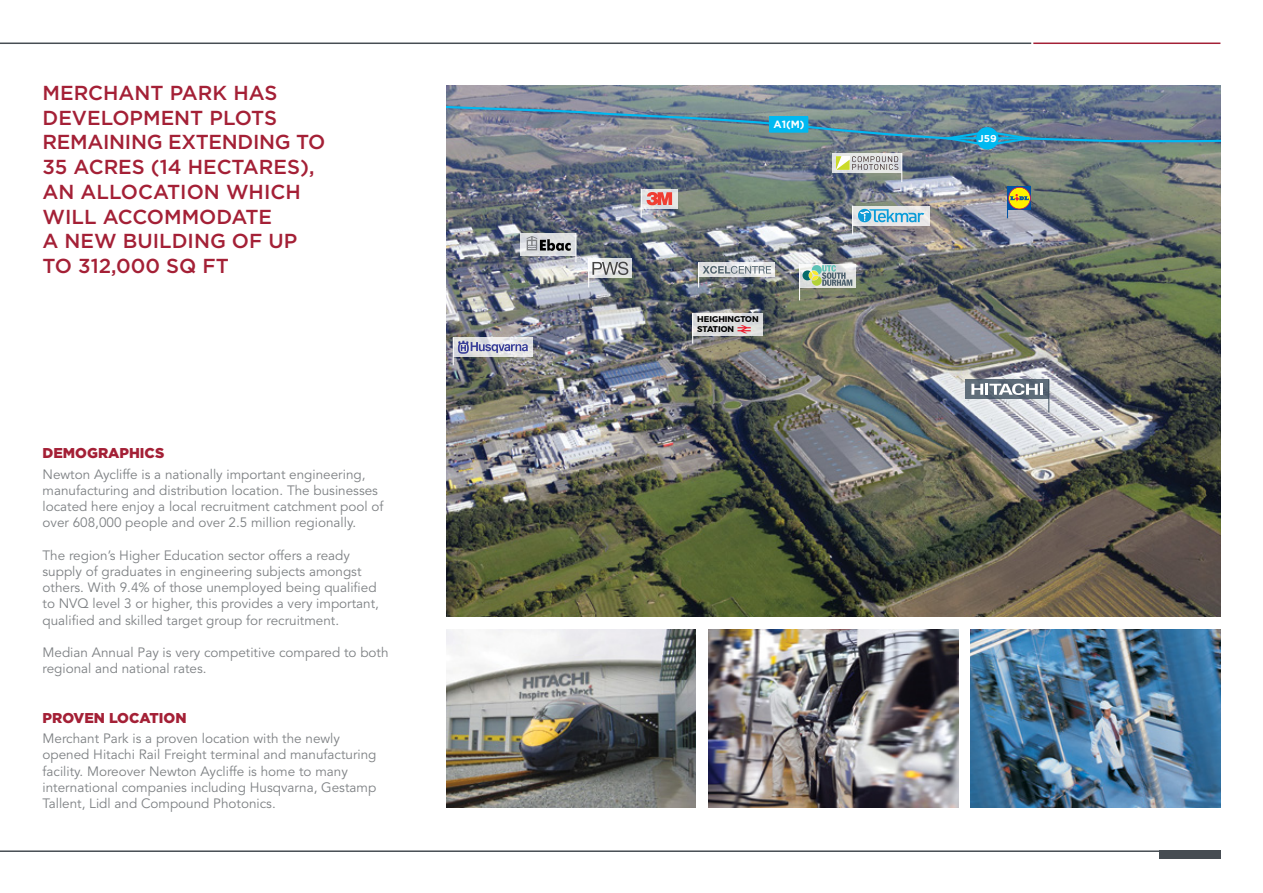
<style>
.page{position:relative;width:1263px;height:893px;background:#fff}
.page>*{position:absolute;margin:0;border:0;box-sizing:border-box;transform-origin:0 0}
.t1{font:500 20.25px/24.8px "Gotham";color:#a42036}
.t2{font:900 14.25px "Gotham";color:#a42036}
.t3{font:13.5px/16.2px "Avenir LT Std";color:#7e8184}
.t4{font:700 10.5px "Gotham";color:#fff}
.t5{font:700 10.05px "Gotham";color:#fff}
.t6{font:700 8.4px/10.1px "Montserrat";color:#000}
</style>
<div class="page">
<hr style="left:0;top:43px;width:1031px;height:1px;background:#474d53">
<hr style="left:1033px;top:43px;width:187px;height:1px;background:#a42036">
<hr style="left:0;top:850px;width:1220px;height:2px;background:#474d53">
<div style="left:1159px;top:850px;width:61px;height:9px;background:#474d53"></div>
<img style="left:446px;top:85px;width:774px;height:532px">
<div style="left:965px;top:379px;width:84px;height:20px;background:linear-gradient(to right,#5d6b78,#5a6876)"></div>
<svg style="left:971px;top:383px;width:72px;height:12px"></svg>
<hr style="left:1048px;top:379px;width:1px;height:33px;background:#3e4f5e">
<hr style="left:1007px;top:186px;width:1px;height:32px;background:#0054a6">
<svg style="left:520px;top:233px;width:7px;height:22px"></svg>
<svg style="left:771px;top:263px;width:4px;height:14px"></svg>
<hr style="left:799px;top:264px;width:1px;height:36px;background:#fff">
<div style="left:853px;top:206px;width:77px;height:20px;background:#eae9e7"></div>
<div style="left:641px;top:189px;width:36px;height:20px;background:linear-gradient(to bottom,#e3e5e4,#e5e7e4)"></div>
<svg style="left:698px;top:263px;width:73px;height:24px;background:#9fa4a9"></svg>
<div style="left:453px;top:337px;width:80px;height:20px;background:linear-gradient(to bottom,#d4d6dd,#ecebeb)"></div>
<svg style="left:527px;top:233px;width:49px;height:29px"></svg>
<svg style="left:641px;top:189px;width:31px;height:29px"></svg>
<div style="left:589px;top:258px;width:43px;height:20px;background:#dcddde"></div>
<svg style="left:693px;top:313px;width:70px;height:23px"></svg>
<hr style="left:692px;top:313px;width:1px;height:31px;background:#fff">
<svg style="left:737px;top:325px;width:14px;height:8px"></svg>
<svg style="left:453px;top:337px;width:75px;height:28px;background:#a8a9b7"></svg>
<svg style="left:852px;top:206px;width:72px;height:29px"></svg>
<div style="left:833px;top:153px;width:69px;height:20px;background:#e0e2e3"></div>
<svg style="left:800px;top:264px;width:55px;height:23px"></svg>
<svg style="left:588px;top:258px;width:40px;height:29px"></svg>
<svg style="left:836px;top:153px;width:66px;height:29px"></svg>
<div style="left:1007px;top:186px;width:24px;height:24px;background:#0054a6"></div>
<svg style="left:1008px;top:187px;width:23px;height:22px"></svg>
<svg style="left:802px;top:265px;width:50px;height:21px"></svg>
<svg style="left:976px;top:127px;width:22px;height:23px"></svg>
<svg style="left:446px;top:105px;width:774px;height:42px;background:#6c8595"></svg>
<img style="left:446px;top:630px;width:250px;height:178px">
<img style="left:971px;top:630px;width:249px;height:178px">
<img style="left:709px;top:630px;width:249px;height:178px">
<h1 class="t1" style="left:43px;top:80px;width:34px">MERCHANT</h1>
<h1 class="t1" style="left:170px;top:80px;width:28px">PARK</h1>
<h1 class="t1" style="left:233px;top:80px;width:15px">HAS</h1>
<h1 class="t1" style="left:43px;top:105px;width:60px">DEVELOPMENT</h1>
<h1 class="t1" style="left:209px;top:105px;width:14px">PLOTS</h1>
<h1 class="t1" style="left:43px;top:129px;width:14px">REMAININ</h1>
<h1 class="t1" style="left:147px;top:129px;width:63px">G EXTENDIN</h1>
<h1 class="t1" style="left:275px;top:129px;width:36px">G TO</h1>
<h1 class="t1" style="left:43px;top:154px;width:46px">35 ACRES</h1>
<h1 class="t1" style="left:151px;top:154px;width:52px">(14 HECTARES</h1>
<h1 class="t1" style="left:300px;top:154px;width:16px">),</h1>
<h1 class="t1" style="left:43px;top:179px;width:53px">AN ALLOCATION</h1>
<h1 class="t1" style="left:226px;top:179px;width:16px">WHICH</h1>
<h1 class="t1" style="left:43px;top:204px;width:15px">WILL</h1>
<h1 class="t1" style="left:103px;top:204px;width:17px">ACCOMMODATE</h1>
<h1 class="t1" style="left:43px;top:228px;width:40px">A NEW</h1>
<h1 class="t1" style="left:123px;top:228px;width:28px">BUILDIN</h1>
<h1 class="t1" style="left:43px;top:228px;width:241px;text-indent:167px">G OF UP<br>TO 312,000 SQ FT</h1>
<p class="t2" style="left:43px;top:445px;width:123px">DEMOGRAPHICS</p>
<p class="t3" style="left:43px;top:466px;width:343px">Newton Aycliffe is a nationally important engineering, manufacturing and distribution location. The businesses located here enjoy a local recruitment catchment pool of over 608,000 people and over 2.5 million regionally.</p>
<p class="t3" style="left:43px;top:547px;width:336px">The region’s Higher Education sector offers a ready supply of graduates in engineering subjects amongst others. With 9.4% of those unemployed being qualified to NVQ</p>
<p class="t3" style="left:43px;top:596px;width:338px;text-indent:50px">level 3 or higher, this provides a very important, qualified and skilled target group for recruitment.</p>
<p class="t3" style="left:43px;top:645px;width:348px">M edian Annual Pay is very competitive compared to both regional and national rates.</p>
<p class="t2" style="left:43px;top:709px;width:146px">PROVEN LOCATION</p>
<p class="t3" style="left:43px;top:731px;width:335px">M erchant Park is a proven location with the newly opened Hitachi Rail Freight terminal and manufacturing facility. M oreover N ewton Aycliffe is home to many international companies including Husqvarna, Gestamp Tallent, Lidl and Compound Photonics.</p>
<p class="t4" style="left:773px;top:118px;width:33px">A1(M)</p>
<p class="t6" style="left:697px;top:314px;width:63px">HEIGHINGTON<br>STATION</p>
<p class="t5" style="left:978px;top:132px;width:20px">J59</p>
</div>
